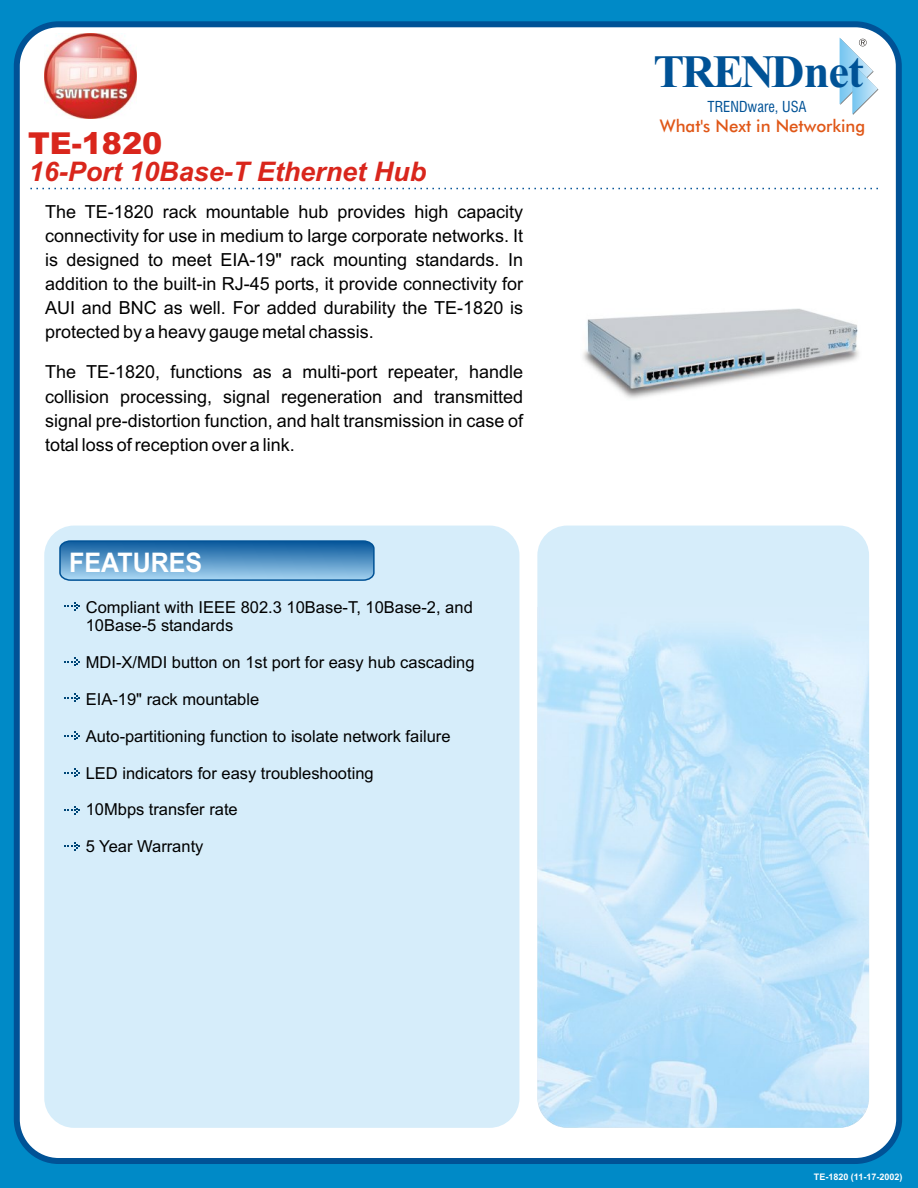
<style>
.page{position:relative;width:918px;height:1188px;background:#008ac7}
.page>*{position:absolute;margin:0;border:0;box-sizing:border-box;transform-origin:0 0}
.t1{font:700 46.35px "Times New Roman";letter-spacing:-.05em;color:#005296}
.t2{font:900 30.3px "Arial";color:#d9261c}
.t3{font:italic 700 27px "Arial";color:#d9261c}
.t4{font:700 27px "Arial";color:#fff;scale:.93 1}
.t5{font:18px/24.2px "Arial";color:#000;text-align:justify}
.t6{font:17.4px "Futura Md BT";color:#e05717}
.t7{font:16.5px/18.5px "Arial";color:#000}
.t8{font:700 14.7px "Swis 721 Cn BT";color:#005296}
.t9{font:700 9px "Arial";color:#fff}
</style>
<div class="page">
<div style="left:14px;top:21px;width:888px;height:1143px;background:#fff;border:6px solid #005296;border-radius:42px"></div>
<div style="left:44px;top:526px;width:475px;height:602px;background:#d6edfa;border-radius:30px"></div>
<div style="left:537px;top:526px;width:332px;height:602px;background:#d6edfa;border-radius:30px"></div>
<img style="left:537px;top:633px;width:332px;height:495px">
<svg style="left:64px;top:602px;width:16px;height:9px"></svg>
<svg style="left:59px;top:540px;width:316px;height:41px;background:#5392c4"></svg>
<svg style="left:30px;top:188px;width:848px;height:1px"></svg>
<svg style="left:64px;top:657px;width:16px;height:9px"></svg>
<svg style="left:64px;top:693px;width:16px;height:9px"></svg>
<svg style="left:64px;top:731px;width:16px;height:9px"></svg>
<svg style="left:64px;top:768px;width:16px;height:9px"></svg>
<svg style="left:64px;top:842px;width:16px;height:9px"></svg>
<svg style="left:64px;top:806px;width:16px;height:9px"></svg>
<img style="left:583px;top:309px;width:276px;height:90px">
<img style="left:44px;top:34px;width:93px;height:84px">
<svg style="left:840px;top:38px;width:38px;height:77px"></svg>
<h2 class="t2" style="left:28px;top:132px;width:136px">TE-1820</h2>
<h3 class="t3" style="left:29px;top:162px;width:399px">16-Port 10Base-T Ethernet Hub</h3>
<p class="t5" style="left:45px;top:201px;width:480px">The TE-1820 rack mountable hub provides high capacity connectivity for use in medium to large corporate networks. It is designed to meet EIA-19" rack mounting standards. In addition to the built-in RJ-45 ports, it provide connectivity for AUI and BNC as well. For added durability the TE-1820 is protected by a heavy gauge metal chassis.</p>
<p class="t5" style="left:45px;top:362px;width:480px">The TE-1820, functions as a multi-port repeater, handle collision processing, signal regeneration and transmitted signal pre-distortion function, and halt transmission in case of total loss of reception over a link.</p>
<h3 class="t4" style="left:69px;top:552px;width:145px">FEATURES</h3>
<p class="t7" style="left:86px;top:599px;width:389px">Compliant with IEEE 802.3 10Base-T, 10Base-2, and<br>10Base-5 standards</p>
<p class="t7" style="left:86px;top:655px;width:390px">MDI-X/MDI button on 1st port for easy hub cascading</p>
<p class="t7" style="left:86px;top:691px;width:175px">EIA-19" rack mountable</p>
<p class="t7" style="left:86px;top:728px;width:366px">Auto-partitioning function to isolate network failure</p>
<p class="t7" style="left:86px;top:765px;width:289px">LED indicators for easy troubleshooting</p>
<p class="t7" style="left:86px;top:802px;width:153px">10Mbps transfer rate</p>
<p class="t7" style="left:86px;top:839px;width:119px">5 Year Warranty</p>
<h1 class="t1" style="left:653px;top:55px;width:212px">TRENDnet</h1>
<p class="t8" style="left:708px;top:100px;width:101px">TRENDware, USA</p>
<p class="t6" style="left:660px;top:119px;width:207px">What's Next in Networking</p>
<p class="t9" style="left:814px;top:1173px;width:90px">TE-1820 (11-17-2002)</p>
</div>
